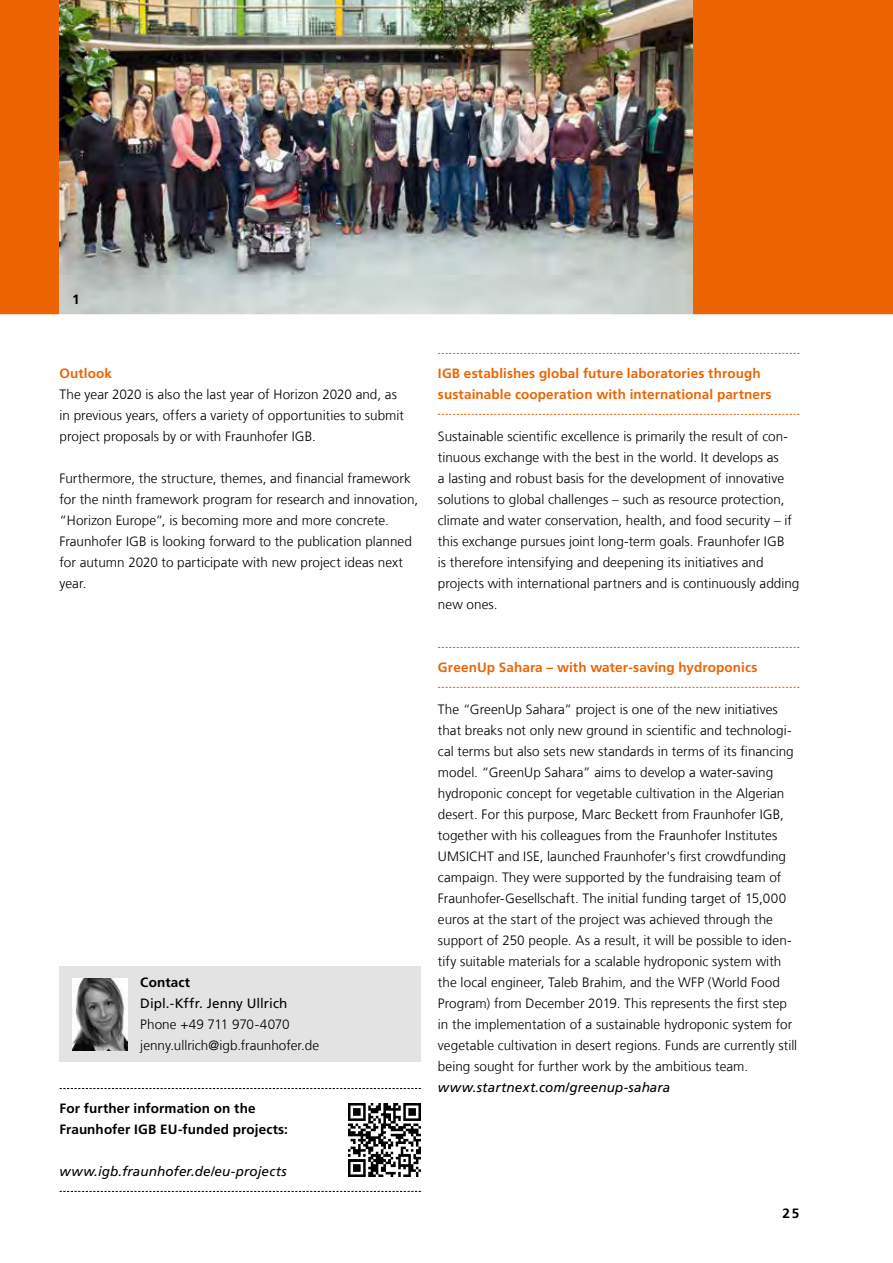
<style>
.page{position:relative;width:893px;height:1263px;background:#fff}
.page>*{position:absolute;margin:0;border:0;box-sizing:border-box;transform-origin:0 0}
.t1{font:300 13.5px/21px "Frutiger LT Com";color:#000}
.t2{font:700 13.5px/21px "Frutiger LT Com";letter-spacing:.01em;color:#ec6502}
.t3{font:700 13.5px/21px "Frutiger LT Com";letter-spacing:.01em;color:#000}
.t4{font:italic 13.5px "Frutiger LT Com";letter-spacing:.01em;color:#000}
.t5{font:13.5px "Frutiger LT Com";letter-spacing:.005em;color:#000}
</style>
<div class="page">
<div style="left:0;top:0;width:893px;height:315px;background:#ec6502"></div>
<div style="left:60px;top:966px;width:361px;height:33px;background:#e3e3e3"></div>
<div style="left:60px;top:987px;width:361px;height:33px;background:#e3e3e3"></div>
<div style="left:60px;top:1008px;width:361px;height:33px;background:#e3e3e3"></div>
<div style="left:60px;top:1029px;width:361px;height:33px;background:#e3e3e3"></div>
<svg style="left:60px;top:1088px;width:361px;height:1px"></svg>
<svg style="left:60px;top:1191px;width:361px;height:1px"></svg>
<svg style="left:438px;top:353px;width:361px;height:1px"></svg>
<svg style="left:438px;top:414px;width:361px;height:1px"></svg>
<svg style="left:438px;top:647px;width:361px;height:1px"></svg>
<svg style="left:438px;top:687px;width:361px;height:1px"></svg>
<img style="left:72px;top:979px;width:56px;height:71px">
<img style="left:60px;top:0;width:632px;height:314px">
<img style="left:348px;top:1103px;width:73px;height:73px">
<hr style="left:0;top:314px;width:893px;height:4px;background:#fff">
<p class="t3" style="left:72px;top:289px;width:9px">1</p>
<p class="t2" style="left:60px;top:363px;width:54px">Outlook</p>
<p class="t1" style="left:60px;top:384px;width:346px">The year 2020 is also the last year of Horizon 2020 and, as in previous years, offers a variety of opportunities to submit project proposals by or with Fraunhofer IGB.</p>
<p class="t1" style="left:60px;top:468px;width:360px">Furthermore, the structure, themes, and financial framework for the ninth framework program for research and innovation, “Horizon Europe”, is becoming more and more concrete.<br>Fraunhofer IGB is looking forward to the publication planned for autumn 2020 to participate with new project ideas next year.</p>
<p class="t2" style="left:438px;top:363px;width:335px">IGB establishes global future laboratories through sustainable cooperation with international partners</p>
<p class="t1" style="left:438px;top:426px;width:363px">Sustainable scientific excellence is primarily the result of con&shy;tinuous exchange with the best in the world. It develops as<br>a lasting and robust basis for the development of innovative solutions to global challenges – such as resource protection, climate and water conservation, health, and food security – if this exchange pursues joint long-term goals. Fraunhofer IGB<br>is therefore intensifying and deepening its initiatives and projects with international partners and is continuously adding new ones.</p>
<p class="t3" style="left:140px;top:972px;width:51px">Contact</p>
<p class="t5" style="left:140px;top:995px;width:149px">Dipl.-Kffr. Jenny Ullrich</p>
<p class="t1" style="left:140px;top:1014px;width:180px">Phone +49 711 970-4070 jenny.ullrich@igb.fraunhofer.de</p>
<p class="t3" style="left:60px;top:1098px;width:230px">For further information on the<br>Fraunhofer IGB EU-funded projects:</p>
<p class="t4" style="left:60px;top:1163px;width:229px">www.igb.fraunhofer.de/eu-projects</p>
<p class="t2" style="left:438px;top:657px;width:321px">GreenUp Sahara – with water-saving hydroponics</p>
<p class="t1" style="left:438px;top:699px;width:361px">The “GreenUp Sahara” project is one of the new initiatives that breaks not only new ground in scientific and technologi&shy;cal terms but also sets new standards in terms of its financing model. “GreenUp Sahara” aims to develop a water-saving hydroponic concept for vegetable cultivation in the Algerian desert. For this purpose, Marc Beckett from Fraunhofer IGB, together with his colleagues from the Fraunhofer Institutes UMSICHT and ISE, launched Fraunhofer's first crowdfunding campaign. They were supported by the fundraising team of Fraunhofer-Gesellschaft. The initial funding target of 15,000 euros at the start of the project was achieved through the support of 250 people. As a result, it will be possible to iden&shy;tify suitable materials for a scalable hydroponic system with the local engineer, Taleb Brahim, and the WFP (World Food Program) from December 2019. This represents the first step in the implementation of a sustainable hydroponic system for vegetable cultivation in desert regions. Funds are currently still being sought for further work by the ambitious team.</p>
<p class="t4" style="left:438px;top:1080px;width:234px">www.startnext.com/greenup-sahara</p>
<p class="t3" style="left:783px;top:1203px;width:18px">25</p>
</div>
